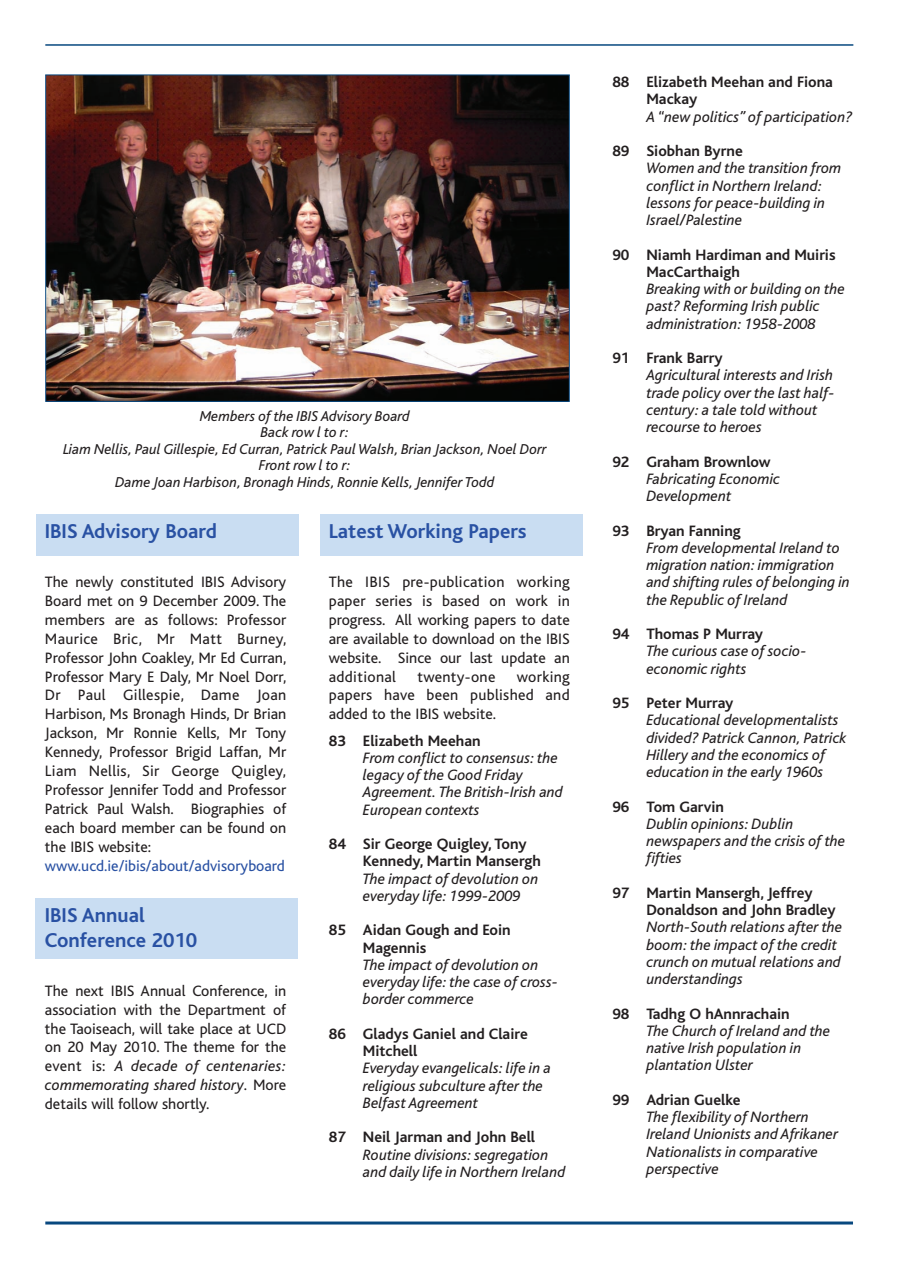
<style>
.page{position:relative;width:898px;height:1268px;background:#fff}
.page>*{position:absolute;margin:0;border:0;box-sizing:border-box;transform-origin:0 0}
.t1{font:700 21px/25.2px "Bliss";color:#2951a3}
.t2{font:italic 15.75px/17.2px "Bliss";color:#231f20}
.t3{font:15.75px/18.9px "Bliss";color:#231f20;text-align:justify}
.t4{font:700 15.75px/17.2px "Bliss";color:#231f20}
.t5{font:15.75px "Bliss";color:#2951a3}
.t6{font:15.75px "Bliss";letter-spacing:.02em;color:#231f20}
.t7{font:italic 15px/16.5px "Bliss";color:#231f20;text-align:center}
.s1{font-style:italic}
</style>
<div class="page">
<div style="left:37px;top:514px;width:262px;height:42px;background:#c9ddf2"></div>
<div style="left:320px;top:514px;width:262px;height:42px;background:#c9ddf2"></div>
<div style="left:35px;top:898px;width:263px;height:60px;background:#c9ddf2"></div>
<hr style="left:45px;top:1221px;width:808px;height:3px;background:#08487f">
<hr style="left:45px;top:44px;width:808px;height:2px;background:#08487f">
<img style="left:47px;top:77px;width:521px;height:323px">
<p class="t7" style="left:63px;top:409px;width:485px">Members of the IBIS Advisory Board<br>Back row l to r:<br>Liam Nellis, Paul Gillespie, Ed Curran, Patrick Paul Walsh, Brian Jackson, Noel Dorr Front row l to r:<br>Dame Joan Harbison, Bronagh Hinds, Ronnie Kells, Jennifer Todd</p>
<h1 class="t1" style="left:45px;top:521px;width:173px">IBIS Advisory Board</h1>
<p class="t3" style="left:45px;top:574px;width:243px">The newly constituted IBIS Advisory Board met on 9 December 2009. The members are as follows: Professor Maurice Bric, Mr Matt Burney, Professor John Coakley, Mr Ed Curran, Professor Mary E Daly, Mr Noel Dorr, Dr Paul Gillespie, Dame Joan Harbison, Ms Bronagh Hinds, Dr Brian Jackson, Mr Ronnie Kells, Mr Tony Kennedy, Professor Brigid Laffan, Mr Liam Nellis, Sir George Quigley, Professor Jennifer Todd and Professor Patrick Paul Walsh. Biographies of each board member can be found on the IBIS website:</p>
<p class="t5" style="left:45px;top:860px;width:241px">www.ucd.ie/ibis/about/advisoryboard</p>
<h1 class="t1" style="left:45px;top:904px;width:154px">IBIS Annual<br>Conference 2010</h1>
<p class="t3" style="left:45px;top:983px;width:243px">The next IBIS Annual Conference, in association with the Department of the Taoiseach, will take place at UCD on 20 May 2010. The theme for the event is: <span class="s1">A decade of centenaries: commemorating shared history</span>. More details will follow shortly.</p>
<h1 class="t1" style="left:329px;top:521px;width:199px">Latest Working Papers</h1>
<p class="t3" style="left:329px;top:574px;width:242px">The IBIS pre-publication working paper series is based on work in progress. All working papers to date are available to download on the IBIS website. Since our last update an additional</p>
<p class="t3" style="left:329px;top:669px;width:242px;text-indent:188px">working papers have been published and added to the IBIS website.</p>
<p class="t4" style="left:329px;top:733px;width:153px">83 Elizabeth Meehan</p>
<p class="t2" style="left:363px;top:751px;width:201px">From conflict to consensus: the legacy of the Good Friday<br>Agreement. The British-Irish and<br>European contexts</p>
<p class="t4" style="left:363px;top:837px;width:179px;text-indent:-34px">84 Sir George Quigley, Tony<br>Kennedy, Martin Mansergh</p>
<p class="t2" style="left:363px;top:871px;width:177px">The impact of devolution on everyday life: 1999-2009</p>
<p class="t4" style="left:363px;top:923px;width:149px;text-indent:-34px">85 Aidan Gough and Eoin<br>Magennis</p>
<p class="t2" style="left:363px;top:958px;width:197px">The impact of devolution on everyday life: the case of cross&shy;border commerce</p>
<p class="t4" style="left:363px;top:1027px;width:166px;text-indent:-34px">86 Gladys Ganiel and Claire<br>Mitchell</p>
<p class="t2" style="left:363px;top:1061px;width:190px">Everyday evangelicals: life in a religious subculture after the<br>Belfast Agreement</p>
<p class="t4" style="left:329px;top:1130px;width:208px">87 Neil Jarman and John Bell</p>
<p class="t2" style="left:363px;top:1147px;width:204px">Routine divisions: segregation and daily life in Northern Ireland</p>
<p class="t6" style="left:417px;top:671px;width:80px">twenty-one</p>
<p class="t4" style="left:646px;top:75px;width:188px;text-indent:-34px">88 Elizabeth Meehan and Fiona<br>Mackay</p>
<p class="t2" style="left:646px;top:110px;width:208px">A “new politics” of participation?</p>
<p class="t4" style="left:612px;top:144px;width:132px">89 Siobhan Byrne</p>
<p class="t2" style="left:646px;top:161px;width:197px">Women and the transition from conflict in Northern Ireland: lessons for peace-building in<br>Israel/Palestine</p>
<p class="t4" style="left:646px;top:248px;width:191px;text-indent:-34px">90 Niamh Hardiman and Muiris<br>MacCarthaigh</p>
<p class="t2" style="left:646px;top:282px;width:200px">Breaking with or building on the past? Reforming Irish public administration: 1958-2008</p>
<p class="t4" style="left:612px;top:351px;width:112px">91 Frank Barry</p>
<p class="t2" style="left:646px;top:368px;width:190px">Agricultural interests and Irish trade policy over the last half&shy;century: a tale told without recourse to heroes</p>
<p class="t4" style="left:612px;top:455px;width:160px">92 Graham Brownlow</p>
<p class="t2" style="left:646px;top:472px;width:135px">Fabricating Economic<br>Development</p>
<p class="t4" style="left:612px;top:523px;width:130px">93 Bryan Fanning</p>
<p class="t2" style="left:646px;top:541px;width:205px">From developmental Ireland to migration nation: immigration and shifting rules of belonging in the Republic of Ireland</p>
<p class="t4" style="left:612px;top:627px;width:152px">94 Thomas P Murray</p>
<p class="t2" style="left:646px;top:644px;width:162px">The curious case of socio&shy;economic rights</p>
<p class="t4" style="left:612px;top:696px;width:122px">95 Peter Murray</p>
<p class="t2" style="left:646px;top:713px;width:202px">Educational developmentalists divided? Patrick Cannon, Patrick<br>Hillery and the economics of education in the early 1960s</p>
<p class="t4" style="left:612px;top:799px;width:113px">96 Tom Garvin</p>
<p class="t2" style="left:646px;top:817px;width:200px">Dublin opinions: Dublin newspapers and the crisis of the fifties</p>
<p class="t4" style="left:646px;top:886px;width:191px;text-indent:-34px">97 Martin Mansergh, Jeffrey<br>Donaldson and John Bradley</p>
<p class="t2" style="left:646px;top:920px;width:197px">North-South relations after the boom: the impact of the credit crunch on mutual relations and understandings</p>
<p class="t4" style="left:612px;top:1006px;width:179px">98 Tadhg O hAnnrachain</p>
<p class="t2" style="left:646px;top:1024px;width:185px">The Church of Ireland and the native Irish population in plantation Ulster</p>
<p class="t4" style="left:612px;top:1093px;width:130px">99 Adrian Guelke</p>
<p class="t2" style="left:646px;top:1110px;width:193px">The flexibility of Northern<br>Ireland Unionists and Afrikaner<br>Nationalists in comparative perspective</p>
</div>
